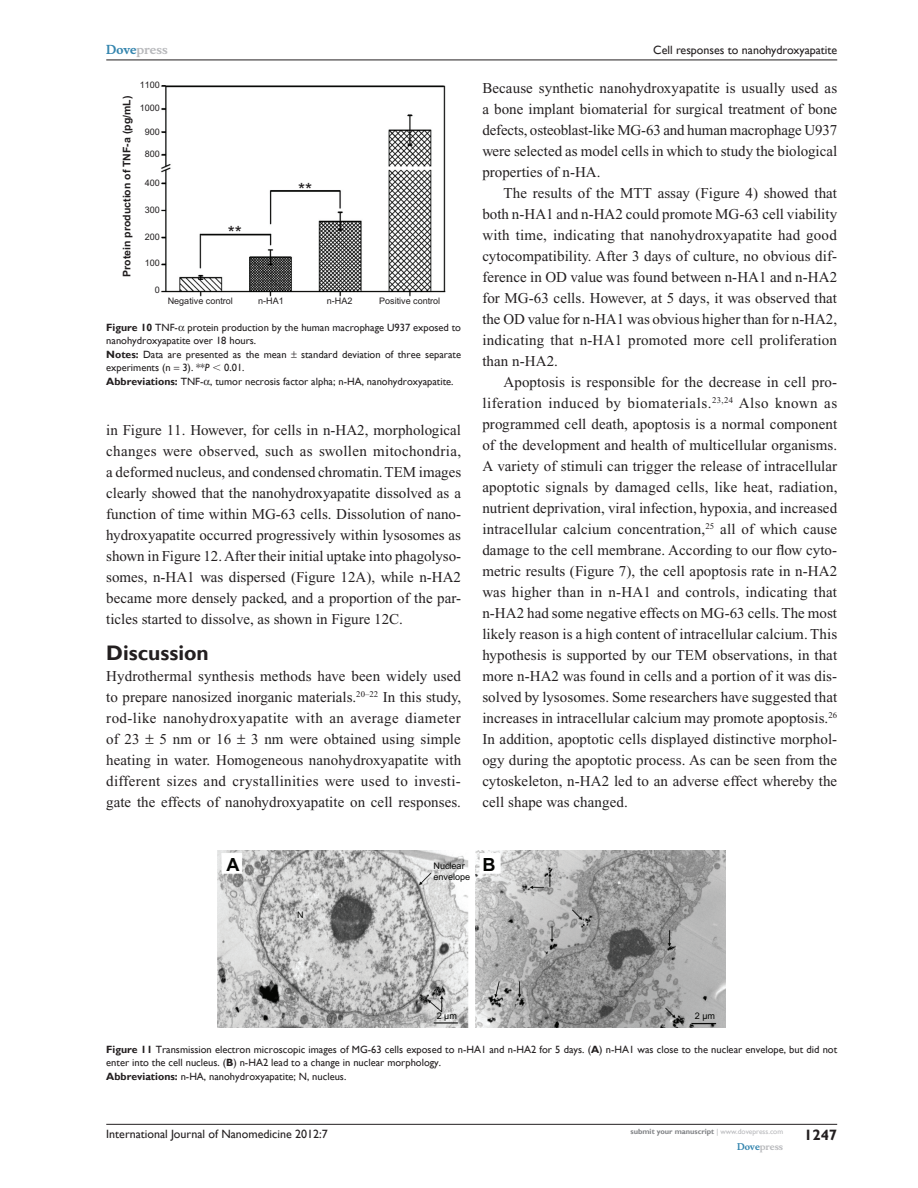
<style>
.page{position:relative;width:918px;height:1188px;background:#fff}
.page>*{position:absolute;margin:0;border:0;box-sizing:border-box;transform-origin:0 0}
.t1{font:700 21px "Gill Sans";color:#231f20}
.t2{font:700 18.15px "Arial";color:#040503}
.t3{font:18px "Arial";color:#201d1e}
.t4{font:15px/21px "Times New Roman";letter-spacing:.005em;color:#231f20;text-align:justify}
.t5{font:700 15px "Gill Sans";color:#231f20}
.t6{font:12px "Gill Sans";color:#231f20}
.t7{font:700 12px "Musee";color:#b8b9bc}
.t8{font:10.5px/13.5px "Gill Sans";color:#231f20}
.t9{font:700 10.5px "Arial";color:#201d1e}
.t10{font:9px "Arial";color:#201d1e}
.t11{font:9px/10.9px "Arial";color:#040503}
.t12{font:700 9px "Musee";color:#b8b9bc}
.t13{font:700 7.5px "Gill Sans";color:#808285}
.s1{color:#3485ae}
.s2{font-weight:700}
.s3{font-style:italic}
.s4{font-family:"Mathematical Pi One"}
.s5{font-weight:400;color:#b8b9bc}
</style>
<div class="page">
<img style="left:161px;top:85px;width:285px;height:212px">
<img style="left:218px;top:850px;width:507px;height:177px">
<hr style="left:106px;top:1124px;width:731px;height:1px;background:#231f20">
<hr style="left:106px;top:60px;width:731px;height:1px;background:#231f20">
<p class="t7" style="left:106px;top:43px;width:63px"><span class="s1">Dove</span>press</p>
<p class="t9" style="left:121px;top:277px;width:182px;rotate:-90deg">Protein production of TNF-a (pg/mL)</p>
<p class="t10" style="left:140px;top:80px;width:22px">1100</p>
<p class="t10" style="left:140px;top:103px;width:22px">1000</p>
<p class="t10" style="left:145px;top:127px;width:17px">900</p>
<p class="t10" style="left:145px;top:149px;width:17px">800</p>
<p class="t10" style="left:145px;top:177px;width:17px">400</p>
<p class="t10" style="left:145px;top:204px;width:17px">300</p>
<p class="t10" style="left:145px;top:231px;width:17px">200</p>
<p class="t10" style="left:145px;top:258px;width:17px">100</p>
<p class="t10" style="left:155px;top:285px;width:7px">0</p>
<p class="t3" style="left:228px;top:223px;width:16px">**</p>
<p class="t3" style="left:298px;top:180px;width:16px">**</p>
<p class="t10" style="left:258px;top:296px;width:27px">n-HA1</p>
<p class="t10" style="left:327px;top:296px;width:27px">n-HA2</p>
<p class="t10" style="left:379px;top:296px;width:63px">Positive control</p>
<p class="t8" style="left:106px;top:321px;width:356px"><span class="s2">Figure 10</span> TNF- protein production by the human macrophage U937 exposed to nanohydroxyapatite over 18 hours.<br><span class="s2">Notes:</span> Data are presented as the mean</p>
<p class="t10" style="left:168px;top:296px;width:67px">Negative control</p>
<p class="t8" style="left:301px;top:348px;width:161px">standard deviation of three separate</p>
<p class="t8" style="left:106px;top:361px;width:349px">experiments (n 3). **<span class="s3">P</span> <span class="s4">,</span> 0.01.<br><span class="s2">Abbreviations:</span> TNF- , tumor necrosis factor alpha; n-HA, nanohydroxyapatite.</p>
<p class="t4" style="left:106px;top:419px;width:356px">in Figure 11. However, for cells in n-HA2, morphological changes were observed, such as swollen mitochondria, a deformed nucleus, and condensed chromatin. TEM images clearly showed that the nanohydroxyapatite dissolved as a function of time within MG-63 cells. Dissolution of nano&shy;hydroxyapatite occurred progressively within lysosomes as shown in Figure 12. After their initial uptake into phagolyso&shy;somes, n-HA1 was dispersed (Figure 12A), while n-HA2 became more densely packed, and a proportion of the par&shy;ticles started to dissolve, as shown in Figure 12C.</p>
<h1 class="t1" style="left:106px;top:640px;width:104px">Discussion</h1>
<p class="t4" style="left:106px;top:665px;width:356px">Hydrothermal synthesis methods have been widely used to prepare nanosized inorganic materials.<sup>20–22</sup> In this study, rod-like nanohydroxyapatite with an average diameter of 23</p>
<p class="t4" style="left:106px;top:728px;width:357px;text-indent:145px">3 nm were obtained using simple heating in water. Homogeneous nanohydroxyapatite with different sizes and crystallinities were used to investi&shy;gate the effects of nanohydroxyapatite on cell responses.</p>
<p class="t4" style="left:160px;top:728px;width:73px">5 nm or 16</p>
<p class="t6" style="left:653px;top:43px;width:185px">Cell responses to nanohydroxyapatite</p>
<p class="t4" style="left:482px;top:77px;width:356px">Because synthetic nanohydroxyapatite is usually used as a bone implant biomaterial for surgical treatment of bone defects, osteoblast-like MG-63 and human macrophage U937 were selected as model cells in which to study the biological properties of n-HA.</p>
<p class="t4" style="left:482px;top:182px;width:356px;text-indent:21px">The results of the MTT assay (Figure 4) showed that both n-HA1 and n-HA2 could promote MG-63 cell viability with time, indicating that nanohydroxyapatite had good cytocompatibility. After 3 days of culture, no obvious dif&shy;ference in OD value was found between n-HA1 and n-HA2 for MG-63 cells. However, at 5 days, it was observed that the OD value for n-HA1 was obvious higher than for n-HA2, indicating that n-HA1 promoted more cell proliferation than n-HA2.</p>
<p class="t4" style="left:482px;top:371px;width:357px;text-indent:21px">Apoptosis is responsible for the decrease in cell pro&shy;liferation induced by biomaterials.<sup>23,24</sup> Also known as programmed cell death, apoptosis is a normal component of the development and health of multicellular organisms.<br>A variety of stimuli can trigger the release of intracellular apoptotic signals by damaged cells, like heat, radiation, nutrient deprivation, viral infection, hypoxia, and increased intracellular calcium concentration,<sup>25</sup> all of which cause damage to the cell membrane. According to our flow cyto&shy;metric results (Figure 7), the cell apoptosis rate in n-HA2 was higher than in n-HA1 and controls, indicating that n-HA2 had some negative effects on MG-63 cells. The most likely reason is a high content of intracellular calcium. This hypothesis is supported by our TEM observations, in that more n-HA2 was found in cells and a portion of it was dis&shy;solved by lysosomes. Some researchers have suggested that increases in intracellular calcium may promote apoptosis.<sup>26<br></sup>In addition, apoptotic cells displayed distinctive morphol&shy;ogy during the apoptotic process. As can be seen from the cytoskeleton, n-HA2 led to an adverse effect whereby the cell shape was changed.</p>
<p class="t2" style="left:226px;top:854px;width:15px">A</p>
<p class="t2" style="left:482px;top:854px;width:15px">B</p>
<p class="t11" style="left:433px;top:861px;width:38px">Nuclear envelope</p>
<p class="t11" style="left:297px;top:910px;width:8px">N</p>
<p class="t11" style="left:437px;top:1010px;width:22px">2 µm</p>
<p class="t11" style="left:695px;top:1011px;width:22px">2 µm</p>
<p class="t8" style="left:106px;top:1042px;width:732px"><span class="s2">Figure 11</span> Transmission electron microscopic images of MG-63 cells exposed to n-HA1 and n-HA2 for 5 days. (<span class="s2">A</span>) n-HA1 was close to the nuclear envelope, but did not enter into the cell nucleus. (<span class="s2">B</span>) n-HA2 lead to a change in nuclear morphology.<br><span class="s2">Abbreviations:</span> n-HA, nanohydroxyapatite; N, nucleus.</p>
<p class="t6" style="left:106px;top:1127px;width:223px">International Journal of Nanomedicine 2012:7</p>
<p class="t13" style="left:631px;top:1127px;width:154px">submit your manuscript <span class="s5">| www.dovepress.com</span></p>
<p class="t12" style="left:737px;top:1141px;width:48px"><span class="s1">Dove</span>press</p>
<p class="t5" style="left:804px;top:1126px;width:35px">1247</p>
</div>
